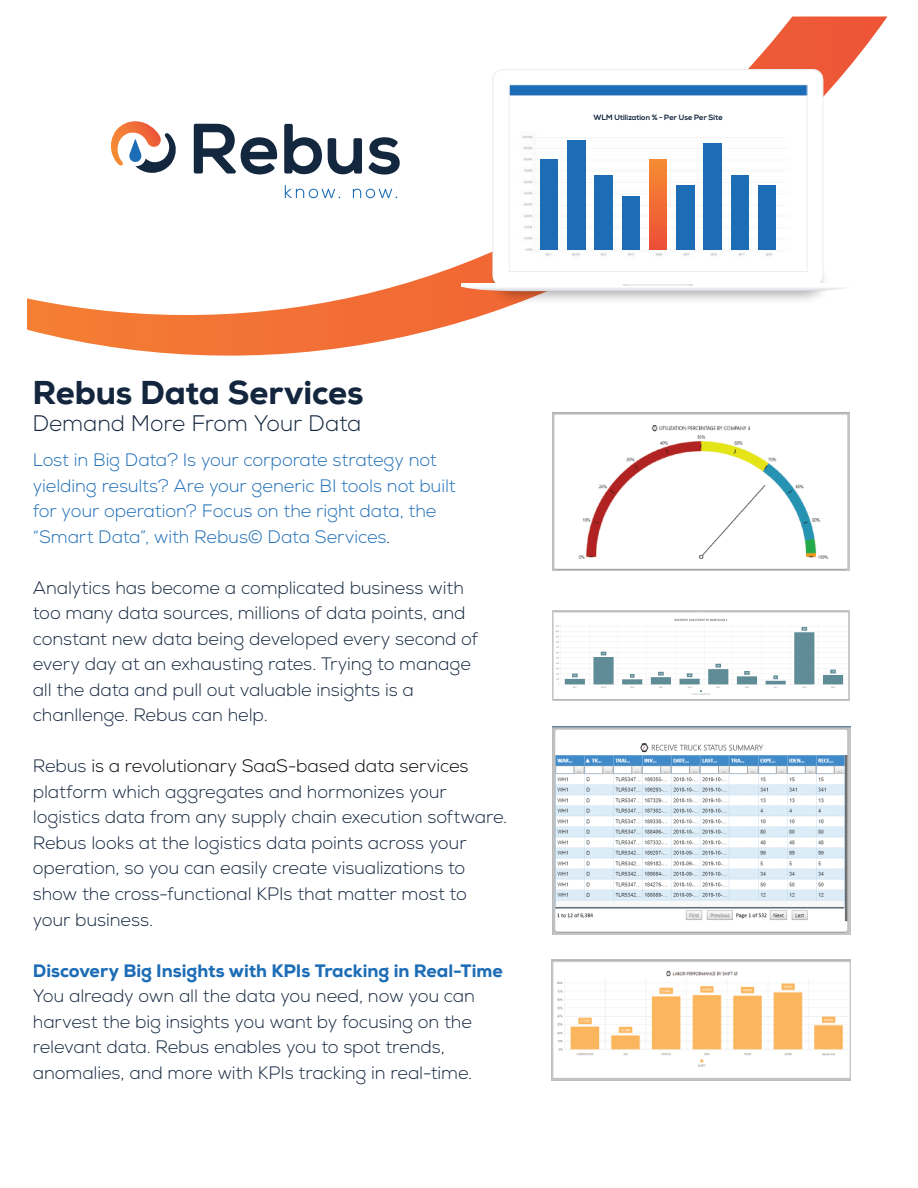
<style>
.page{position:relative;width:918px;height:1188px;background:#fff}
.page>*{position:absolute;margin:0;border:0;box-sizing:border-box;transform-origin:0 0}
.t1{font:800 33px "Nexa";letter-spacing:-.005em;color:#13263e}
.t2{font:300 22.5px "Nexa";letter-spacing:-.005em;color:#13263e}
.t3{font:300 18px/25.5px "Nexa";letter-spacing:-.005em;color:#13263e}
.t4{font:300 18px/25.5px "Nexa";letter-spacing:-.005em;color:#1d6db6}
.t5{font:800 18px "Nexa";letter-spacing:-.005em;color:#1d6db6}
.t6{font:700 7.65px "Nexa";color:#13273f}
.s1{color:#13263e}
.s2{color:#040503}
</style>
<div class="page">
<svg style="left:27px;top:16px;width:860px;height:340px"></svg>
<svg style="left:285px;top:185px;width:55px;height:13px"></svg>
<svg style="left:353px;top:189px;width:44px;height:9px"></svg>
<svg style="left:194px;top:124px;width:83px;height:50px"></svg>
<svg style="left:284px;top:124px;width:38px;height:50px"></svg>
<svg style="left:328px;top:138px;width:34px;height:36px"></svg>
<svg style="left:368px;top:137px;width:32px;height:38px"></svg>
<svg style="left:110px;top:121px;width:67px;height:52px"></svg>
<img style="left:484px;top:254px;width:352px;height:56px">
<img style="left:492px;top:70px;width:332px;height:214px">
<div style="left:493px;top:69px;width:330px;height:217px;border:1px solid #eceff1;border-radius:10px"></div>
<hr style="left:462px;top:284px;width:392px;height:3px;background:#fff">
<hr style="left:623px;top:284px;width:70px;height:2px;background:#ebebef">
<svg style="left:462px;top:287px;width:392px;height:4px"></svg>
<img style="left:511px;top:86px;width:295px;height:184px">
<div style="left:541px;top:160px;width:17px;height:89px;background:#1c6db6"></div>
<div style="left:649px;top:160px;width:18px;height:89px;background:linear-gradient(to bottom,#f68b32,#ec4e36)"></div>
<div style="left:568px;top:140px;width:17px;height:109px;background:#1c6db6"></div>
<div style="left:677px;top:185px;width:17px;height:64px;background:#1c6db6"></div>
<div style="left:595px;top:175px;width:17px;height:74px;background:#1c6db6"></div>
<div style="left:704px;top:143px;width:17px;height:106px;background:#1c6db6"></div>
<div style="left:622px;top:196px;width:18px;height:53px;background:#1c6db6"></div>
<div style="left:731px;top:175px;width:18px;height:74px;background:#1c6db6"></div>
<div style="left:758px;top:185px;width:18px;height:64px;background:#1c6db6"></div>
<div style="left:509px;top:84px;width:299px;height:188px;border:1px solid #eceff1"></div>
<img style="left:552px;top:726px;width:299px;height:209px">
<img style="left:554px;top:611px;width:295px;height:89px">
<img style="left:553px;top:412px;width:297px;height:158px">
<svg style="left:551px;top:959px;width:300px;height:122px"></svg>
<img style="left:553px;top:961px;width:297px;height:119px">
<p class="t6" style="left:593px;top:113px;width:131px">WLM Utilization % - Per Use Per Site</p>
<h1 class="t1" style="left:32px;top:371px;width:333px">Rebus Data Services</h1>
<p class="t2" style="left:32px;top:410px;width:330px">Demand More From Your Data</p>
<p class="t4" style="left:33px;top:448px;width:424px">Lost in Big Data? Is your corporate strategy not yielding results? Are your generic BI tools not built for your operation? Focus on the right data, the “Smart Data”, with Rebus© Data Services<span class="s1">.</span></p>
<p class="t3" style="left:33px;top:575px;width:447px">Analytics has become a complicated business with too many data sources, millions of data points, and constant new data being developed every second of every day at an exhausting rates. Trying to manage all the data and pull out valuable insights is a chanllenge. Rebus can help.</p>
<p class="t3" style="left:33px;top:754px;width:476px">Rebus <span class="s2">is a revolutionary SaaS-based data services </span>platform which aggregates and hormonizes your logistics data from any supply chain execution software.<br>Rebus looks at the logistics data points across your operation, so you can easily create visualizations to show the cross-functional KPIs that matter most to your business.</p>
<p class="t5" style="left:33px;top:959px;width:471px">Discovery Big Insights with KPIs Tracking in Real-Time</p>
<p class="t3" style="left:33px;top:984px;width:444px">You already own all the data you need, now you can harvest the big insights you want by focusing on the relevant data. Rebus enables you to spot trends, anomalies, and more with KPIs tracking in real-time.</p>
</div>
